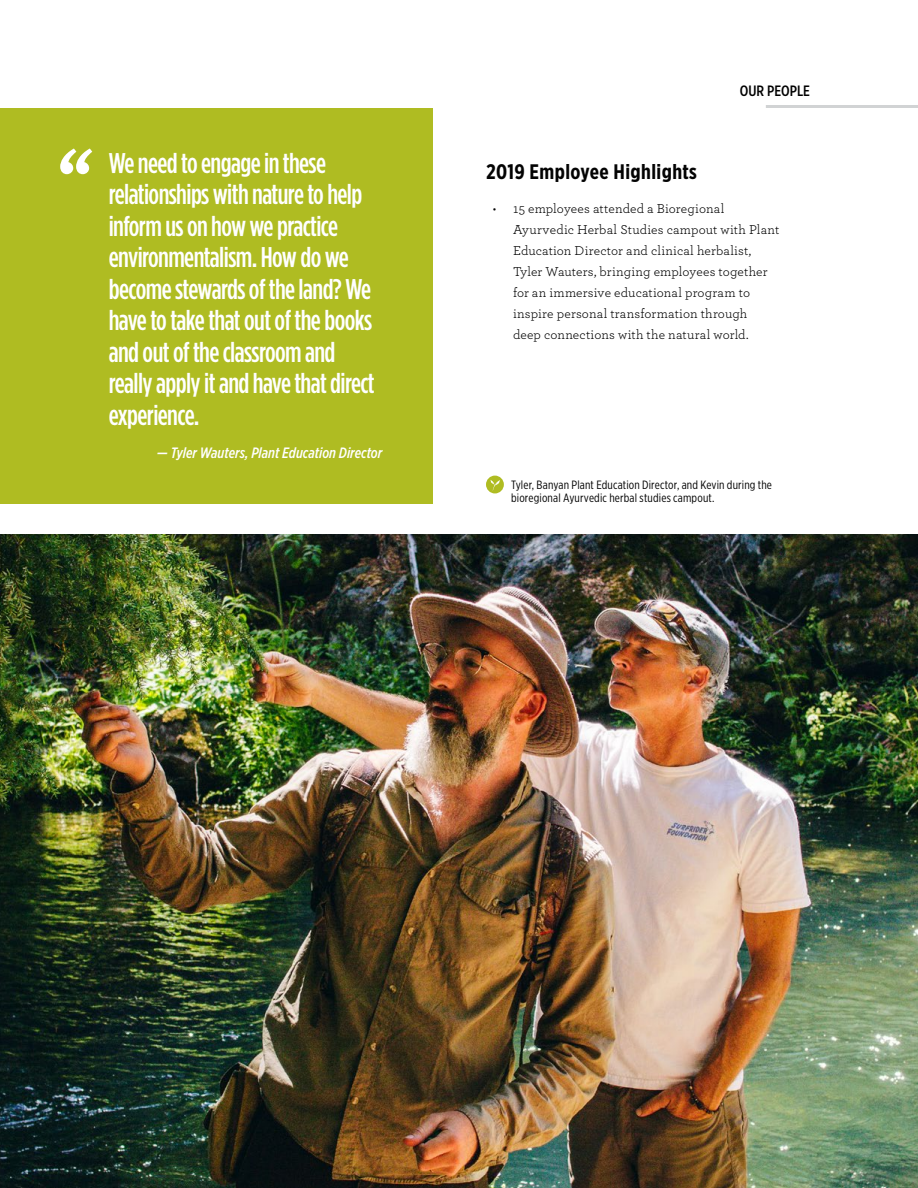
<style>
.page{position:relative;width:918px;height:1188px;background:#fff}
.page>*{position:absolute;margin:0;border:0;box-sizing:border-box;transform-origin:0 0}
.t1{font:500 28.5px/31.5px "Gotham Condensed";letter-spacing:-.02em;color:#fff}
.t2{font:700 21px "Gotham X Narrow";letter-spacing:.02em;color:#000101}
.t3{font:italic 500 15px "Gotham X Narrow";color:#fff}
.t4{font:500 15px "Gotham X Narrow";color:#000}
.t5{font:13.5px/21px "Archer";letter-spacing:.01em;color:#000}
.t6{font:12px/13.5px "Gotham X Narrow";letter-spacing:.015em;color:#000}
</style>
<div class="page">
<img style="left:0;top:535px;width:918px;height:653px">
<div style="left:0;top:108px;width:433px;height:395px;background:#afbc22"></div>
<svg style="left:60px;top:148px;width:32px;height:26px"></svg>
<hr style="left:766px;top:105px;width:152px;height:3px;background:#d1d3d4">
<div style="left:486px;top:476px;width:18px;height:17px;background:#afbc22;border-radius:50%"></div>
<svg style="left:490px;top:480px;width:10px;height:10px"></svg>
<p class="t1" style="left:109px;top:146px;width:267px">We need to engage in these relationships with nature to help inform us on how we practice environmentalism. How do we become stewards of the land? We have to take that out of the books and out of the classroom and really apply it and have that direct experience.</p>
<p class="t3" style="left:157px;top:443px;width:227px">— Tyler Wauters, Plant Education Director</p>
<p class="t4" style="left:740px;top:82px;width:72px">OUR PEOPLE</p>
<h2 class="t2" style="left:486px;top:158px;width:212px">2019 Employee Highlights</h2>
<p class="t5" style="left:513px;top:198px;width:268px;text-indent:-20px">• 15 employees attended a Bioregional Ayurvedic Herbal Studies campout with Plant Education Director and clinical herbalist, Tyler Wauters, bringing employees together for an immersive educational program to inspire personal transformation through<br>deep connections with the natural world.</p>
<p class="t6" style="left:511px;top:478px;width:262px">Tyler, Banyan Plant Education Director, and Kevin during the bioregional Ayurvedic herbal studies campout.</p>
</div>
